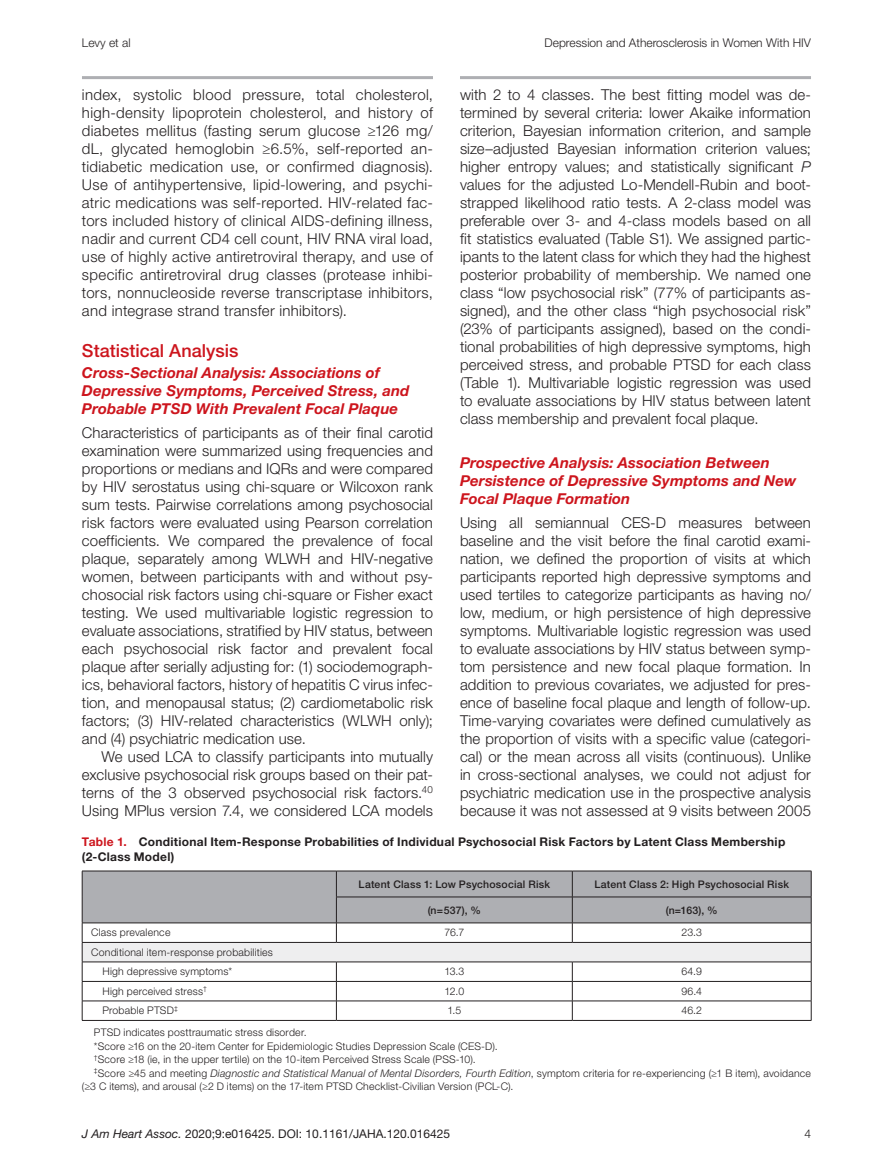
<style>
.page{position:relative;width:893px;height:1174px;background:#fff}
.page>*{position:absolute;margin:0;border:0;box-sizing:border-box;transform-origin:0 0}
.t1{font:500 18px "Helvetica Neue LT Std";color:#cd151d}
.t2{font:300 15px/18px "Helvetica Neue LT Std";letter-spacing:.005em;color:#231f20;text-align:justify}
.t3{font:italic 700 15px/18px "Helvetica Neue LT Std";letter-spacing:.005em;color:#cd151d}
.t4{font:700 12px/15px "Helvetica Neue LT Std";letter-spacing:.02em;color:#231f20}
.t5{font:12px "Helvetica Neue LT Std";color:#231f20}
.t6{font:300 12px "Helvetica Neue LT Std";color:#231f20}
.t7{font:300 10.5px/19.5px "Helvetica Neue LT Std";letter-spacing:.02em;color:#231f20}
.t8{font:500 10.5px "Helvetica Neue LT Std";letter-spacing:.02em;color:#231f20}
.s1{font-style:italic}
.s2{color:#cd151d}
</style>
<div class="page">
<hr style="left:82px;top:870px;width:254px;height:1px;background:#231f20">
<hr style="left:336px;top:870px;width:236px;height:1px;background:#231f20">
<hr style="left:572px;top:870px;width:239px;height:1px;background:#231f20">
<hr style="left:82px;top:1020px;width:254px;height:1px;background:#231f20">
<hr style="left:336px;top:1020px;width:236px;height:1px;background:#231f20">
<svg style="left:82px;top:871px;width:730px;height:149px"></svg>
<hr style="left:572px;top:1020px;width:239px;height:1px;background:#231f20">
<hr style="left:82px;top:76px;width:351px;height:3px;background:#aeafb3">
<hr style="left:460px;top:76px;width:351px;height:3px;background:#aeafb3">
<p class="t6" style="left:82px;top:35px;width:50px">Levy et al</p>
<p class="t6" style="left:545px;top:35px;width:268px">Depression and Atherosclerosis in Women With HIV</p>
<p class="t2" style="left:82px;top:85px;width:353px">index, systolic blood pressure, total cholesterol, high-density lipoprotein cholesterol, and history of diabetes mellitus (fasting serum glucose ≥126 mg/ dL, glycated hemoglobin ≥6.5%, self-reported an&shy;tidiabetic medication use, or confirmed diagnosis).<br>Use of antihypertensive, lipid-lowering, and psychi&shy;atric medications was self-reported. HIV-related fac&shy;tors included history of clinical AIDS-defining illness, nadir and current CD4 cell count, HIV RNA viral load, use of highly active antiretroviral therapy, and use of specific antiretroviral drug classes (protease inhibi&shy;tors, nonnucleoside reverse transcriptase inhibitors, and integrase strand transfer inhibitors).</p>
<p class="t1" style="left:82px;top:340px;width:158px">Statistical Analysis</p>
<p class="t3" style="left:82px;top:363px;width:329px">Cross-Sectional Analysis: Associations of<br>Depressive Symptoms, Perceived Stress, and<br>Probable PTSD With Prevalent Focal Plaque</p>
<p class="t2" style="left:82px;top:423px;width:353px">Characteristics of participants as of their final carotid examination were summarized using frequencies and proportions or medians and IQRs and were compared by HIV serostatus using chi-square or Wilcoxon rank sum tests. Pairwise correlations among psychosocial risk factors were evaluated using Pearson correlation coefficients. We compared the prevalence of focal plaque, separately among WLWH and HIV-negative women, between participants with and without psy&shy;chosocial risk factors using chi-square or Fisher exact testing. We used multivariable logistic regression to evaluate associations, stratified by HIV status, between each psychosocial risk factor and prevalent focal plaque after serially adjusting for: (1) sociodemograph&shy;ics, behavioral factors, history of hepatitis C virus infec&shy;tion, and menopausal status; (2) cardiometabolic risk factors; (3) HIV-related characteristics (WLWH only); and (4) psychiatric medication use.</p>
<p class="t2" style="left:82px;top:747px;width:352px;text-indent:20px">We used LCA to classify participants into mutually exclusive psychosocial risk groups based on their pat&shy;terns of the 3 observed psychosocial risk factors.<sup>40<br></sup>Using MPlus version 7.4, we considered LCA models</p>
<p class="t2" style="left:460px;top:85px;width:353px">with 2 to 4 classes. The best fitting model was de&shy;termined by several criteria: lower Akaike information criterion, Bayesian information criterion, and sample size–adjusted Bayesian information criterion values; higher entropy values; and statistically significant <span class="s1">P </span>values for the adjusted Lo-Mendell-Rubin and boot&shy;strapped likelihood ratio tests. A 2-class model was preferable over 3- and 4-class models based on all fit statistics evaluated (Table S1). We assigned partic&shy;ipants to the latent class for which they had the highest posterior probability of membership. We named one class “low psychosocial risk” (77% of participants as&shy;signed), and the other class “high psychosocial risk” (23% of participants assigned), based on the condi&shy;tional probabilities of high depressive symptoms, high perceived stress, and probable PTSD for each class (Table 1). Multivariable logistic regression was used to evaluate associations by HIV status between latent class membership and prevalent focal plaque.</p>
<p class="t3" style="left:460px;top:453px;width:338px">Prospective Analysis: Association Between<br>Persistence of Depressive Symptoms and New<br>Focal Plaque Formation</p>
<p class="t2" style="left:460px;top:513px;width:353px">Using all semiannual CES-D measures between baseline and the visit before the final carotid exami&shy;nation, we defined the proportion of visits at which participants reported high depressive symptoms and used tertiles to categorize participants as having no/ low, medium, or high persistence of high depressive symptoms. Multivariable logistic regression was used to evaluate associations by HIV status between symp&shy;tom persistence and new focal plaque formation. In addition to previous covariates, we adjusted for pres&shy;ence of baseline focal plaque and length of follow-up.<br>Time-varying covariates were defined cumulatively as the proportion of visits with a specific value (categori&shy;cal) or the mean across all visits (continuous). Unlike in cross-sectional analyses, we could not adjust for psychiatric medication use in the prospective analysis because it was not assessed at 9 visits between 2005</p>
<p class="t4" style="left:82px;top:834px;width:705px"><span class="s2">Table 1.</span> Conditional Item-Response Probabilities of Individual Psychosocial Risk Factors by Latent Class Membership (2-Class Model)</p>
<p class="t8" style="left:359px;top:877px;width:193px">Latent Class 1: Low Psychosocial Risk</p>
<p class="t8" style="left:595px;top:877px;width:196px">Latent Class 2: High Psychosocial Risk</p>
<p class="t8" style="left:428px;top:903px;width:55px">(n=537), %</p>
<p class="t8" style="left:666px;top:903px;width:54px">(n=163), %</p>
<p class="t7" style="left:91px;top:922px;width:81px">Class prevalence</p>
<p class="t7" style="left:444px;top:922px;width:21px">76.7</p>
<p class="t7" style="left:681px;top:922px;width:22px">23.3</p>
<p class="t7" style="left:102px;top:942px;width:172px;text-indent:-11px">Conditional item-response probabilities<br>High depressive symptoms*</p>
<p class="t7" style="left:444px;top:961px;width:22px">13.3</p>
<p class="t7" style="left:681px;top:961px;width:22px">64.9</p>
<p class="t7" style="left:102px;top:981px;width:106px">High perceived stress<sup>†</sup></p>
<p class="t7" style="left:445px;top:981px;width:21px">12.0</p>
<p class="t7" style="left:681px;top:981px;width:22px">96.4</p>
<p class="t7" style="left:102px;top:1000px;width:77px">Probable PTSD<sup>‡</sup></p>
<p class="t7" style="left:447px;top:1000px;width:16px">1.5</p>
<p class="t7" style="left:681px;top:1000px;width:22px">46.2</p>
<p class="t7" style="left:94px;top:1022px;width:214px">PTSD indicates posttraumatic stress disorder.</p>
<p class="t7" style="left:94px;top:1036px;width:405px">*Score ≥16 on the 20-item Center for Epidemiologic Studies Depression Scale (CES-D).</p>
<p class="t7" style="left:94px;top:1049px;width:383px"><sup>†</sup>Score ≥18 (ie, in the upper tertile) on the 10-item Perceived Stress Scale (PSS-10).</p>
<p class="t7" style="left:94px;top:1063px;width:718px"><sup>‡</sup>Score ≥45 and meeting <span class="s1">Diagnostic and Statistical Manual of Mental Disorders, Fourth Edition</span>, symptom criteria for re-experiencing (≥1 B item), avoidance</p>
<p class="t7" style="left:82px;top:1076px;width:433px">(≥3 C items), and arousal (≥2 D items) on the 17-item PTSD Checklist-Civilian Version (PCL-C).</p>
<p class="t5" style="left:82px;top:1126px;width:370px"><span class="s1">J Am Heart Assoc.</span> 2020;9:e016425. DOI: 10.1161/JAHA.120.016425</p>
<p class="t6" style="left:804px;top:1126px;width:8px">4</p>
</div>
